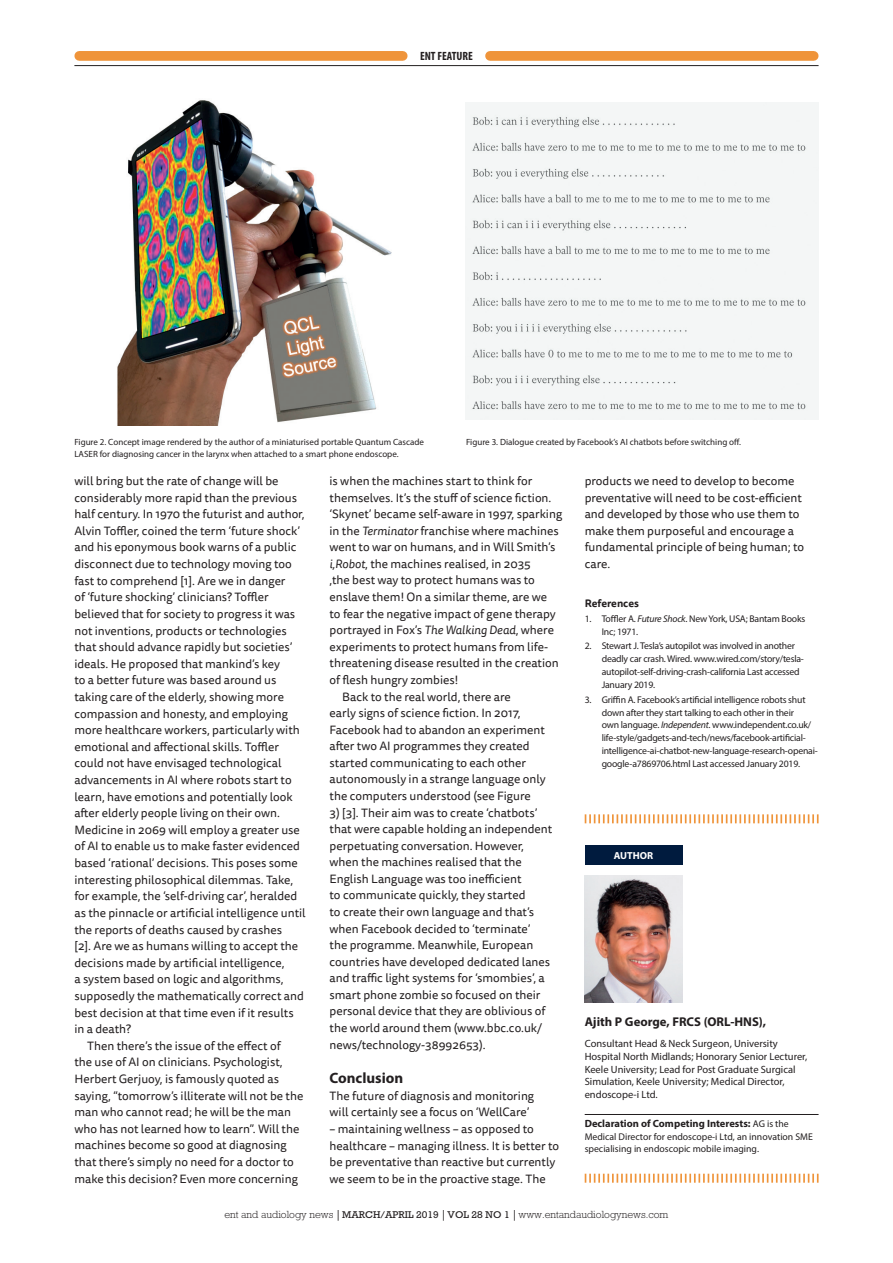
<style>
.page{position:relative;width:893px;height:1263px;background:#fff}
.page>*{position:absolute;margin:0;border:0;box-sizing:border-box;transform-origin:0 0}
.Feature_Subhead{font:700 15px "Myriad Pro";color:#231f20}
.feature_Author_name{font:700 12.75px "Myriad Pro";color:#231f20}
.feature_body_no_inde{font:12px/16.6px "Tisa Sans Pro";color:#231f20}
.feature_Body_Indent{font:12px/16.5px "Tisa Sans Pro";color:#231f20}
.t1{font:700 condensed 12px "Myriad Pro";color:#231f20}
.feature_author_bioda{font:10.5px/12.6px "Myriad Pro";color:#231f20}
.t2{font:300 10.5px "Rockwell";color:#231f20}
.feature_Author_decla{font:700 10.5px "Myriad Pro";color:#231f20}
.feature_Ref_title{font:700 10.5px "Tisa Sans Pro";color:#231f20}
.t3{font:700 10.2px "Myriad Pro";color:#fff}
.feature_Ref_body{font:9.75px/12.8px "Myriad Pro";letter-spacing:-.02em;color:#231f20}
.feature_Author_decla-2{font:9.75px/11.7px "Myriad Pro";color:#231f20}
.feature_Caption{font:9px/12px "Myriad Pro";color:#231f20}
.s1{font-style:italic}
.s2{font-weight:400;font-size:9.75px}
.s3{font-family:"Adobe Caslon Pro";font-weight:700}
.s4{font-weight:400;font-size:10.05px}
</style>
<div class="page">
<hr style="left:74px;top:65px;width:745px;height:1px;background:#231f20">
<div style="left:79px;top:51px;width:324px;height:10px;background:#ef943a"></div>
<div style="left:490px;top:51px;width:324px;height:10px;background:#ef943a"></div>
<img style="left:117px;top:100px;width:275px;height:325px">
<img style="left:466px;top:102px;width:353px;height:318px">
<img style="left:585px;top:876px;width:97px;height:126px">
<div style="left:585px;top:845px;width:97px;height:19px;background:#001b3e"></div>
<hr style="left:585px;top:1114px;width:234px;height:1px;background:#231f20">
<svg style="left:585px;top:814px;width:234px;height:9px"></svg>
<svg style="left:585px;top:1174px;width:234px;height:9px"></svg>
<p class="t1" style="left:420px;top:49px;width:54px">ENT FEATURE</p>
<p class="feature_Caption" style="left:74px;top:436px;width:351px">Figure 2. Concept image rendered by the author of a miniaturised portable Quantum Cascade<br>LASER for diagnosing cancer in the larynx when attached to a smart phone endoscope.</p>
<p class="feature_Caption" style="left:466px;top:436px;width:276px">Figure 3. Dialogue created by Facebook’s AI chatbots before switching off.</p>
<p class="feature_body_no_inde" style="left:74px;top:473px;width:233px">will bring but the rate of change will be considerably more rapid than the previous half century. In 1970 the futurist and author, Alvin Toffler, coined the term ‘future shock’ and his eponymous book warns of a public disconnect due to technology moving too fast to comprehend [1]. Are we in danger<br>of ‘future shocking’ clinicians? Toffler believed that for society to progress it was not inventions, products or technologies that should advance rapidly but societies’ ideals. He proposed that mankind’s key<br>to a better future was based around us taking care of the elderly, showing more compassion and honesty, and employing more healthcare workers, particularly with emotional and affectional skills. Toffler could not have envisaged technological advancements in AI where robots start to learn, have emotions and potentially look after elderly people living on their own.<br>Medicine in 2069 will employ a greater use of AI to enable us to make faster evidenced based ‘rational’ decisions. This poses some interesting philosophical dilemmas. Take, for example, the ‘self-driving car’, heralded as the pinnacle or artificial intelligence until the reports of deaths caused by crashes<br>[2]. Are we as humans willing to accept the decisions made by artificial intelligence,<br>a system based on logic and algorithms, supposedly the mathematically correct and best decision at that time even if it results in a death?</p>
<p class="feature_Body_Indent" style="left:74px;top:1037px;width:230px;text-indent:13px">Then there’s the issue of the effect of<br>the use of AI on clinicians. Psychologist, Herbert Gerjuoy, is famously quoted as saying, “tomorrow’s illiterate will not be the man who cannot read; he will be the man who has not learned how to learn”. Will the machines become so good at diagnosing that there’s simply no need for a doctor to make this decision? Even more concerning</p>
<p class="feature_Body_Indent" style="left:330px;top:473px;width:234px">is when the machines start to think for themselves. It’s the stuff of science fiction. ‘Skynet’ became self-aware in 1997, sparking in the <span class="s1">Terminator</span> franchise where machines went to war on humans, and in Will Smith’s <span class="s1">i,Robot</span>, the machines realised, in 2035<br>,the best way to protect humans was to enslave them! On a similar theme, are we<br>to fear the negative impact of gene therapy portrayed in Fox’s <span class="s1">The Walking Dead</span>, where experiments to protect humans from life&shy;threatening disease resulted in the creation of flesh hungry zombies!</p>
<p class="feature_Body_Indent" style="left:330px;top:688px;width:218px;text-indent:13px">Back to the real world, there are<br>early signs of science fiction. In 2017, Facebook had to abandon an experiment after two AI programmes they created started communicating to each other autonomously in a strange language only the computers understood (see Figure</p>
<p class="feature_Body_Indent" style="left:330px;top:804px;width:224px">3) [3]. Their aim was to create ‘chatbots’ that were capable holding an independent perpetuating conversation. However, when the machines realised that the English Language was too inefficient<br>to communicate quickly, they started<br>to create their own language and that’s when Facebook decided to ‘terminate’<br>the programme. Meanwhile, European countries have developed dedicated lanes and traffic light systems for ‘smombies’, a smart phone zombie so focused on their personal device that they are oblivious of the world around them (www.bbc.co.uk/ news/technology-38992653).</p>
<p class="Feature_Subhead" style="left:330px;top:1068px;width:75px">Conclusion</p>
<p class="feature_body_no_inde" style="left:330px;top:1088px;width:206px">The future of diagnosis and monitoring will certainly see a focus on ‘WellCare’</p>
<p class="feature_body_no_inde" style="left:330px;top:1121px;width:231px">– maintaining wellness – as opposed to healthcare – managing illness. It is better to be preventative than reactive but currently we seem to be in the proactive stage. The</p>
<p class="feature_body_no_inde" style="left:585px;top:473px;width:221px">products we need to develop to become preventative will need to be cost-efficient and developed by those who use them to make them purposeful and encourage a fundamental principle of being human; to care.</p>
<p class="feature_Ref_title" style="left:585px;top:595px;width:56px">References</p>
<p class="feature_Ref_body" style="left:602px;top:612px;width:205px;text-indent:-17px">1. Toffler A. <span class="s1">Future Shock</span>. New York, USA; Bantam Books<br>Inc; 1971.</p>
<p class="feature_Ref_body" style="left:602px;top:640px;width:204px;text-indent:-17px">2. Stewart J. Tesla’s autopilot was involved in another deadly car crash. Wired. www.wired.com/story/tesla&shy;autopilot-self-driving-crash-california Last accessed January 2019.</p>
<p class="feature_Ref_body" style="left:602px;top:693px;width:218px;text-indent:-17px">3. Griffin A. Facebook’s artificial intelligence robots shut down after they start talking to each other in their<br>own language. <span class="s1">Independent</span>. www.independent.co.uk/ life-style/gadgets-and-tech/news/facebook-artificial&shy;intelligence-ai-chatbot-new-language-research-openai&shy;google-a7869706.html Last accessed January 2019.</p>
<p class="t3" style="left:614px;top:848px;width:41px">AUTHOR</p>
<p class="feature_Author_name" style="left:585px;top:1014px;width:183px">Ajith P George, FRCS (ORL-HNS),</p>
<p class="feature_author_bioda" style="left:585px;top:1037px;width:224px">Consultant Head &amp; Neck Surgeon, University Hospital North Midlands; Honorary Senior Lecturer, Keele University; Lead for Post Graduate Surgical Simulation, Keele University; Medical Director, endoscope-i Ltd.</p>
<p class="feature_Author_decla" style="left:585px;top:1117px;width:206px">Declaration of Competing Interests: <span class="s2">AG is the</span></p>
<p class="feature_Author_decla-2" style="left:585px;top:1131px;width:230px">Medical Director for endoscope-i Ltd, an innovation SME specialising in endoscopic mobile imaging.</p>
<p class="t2" style="left:225px;top:1208px;width:445px">ent and audiology news <span class="s3">|</span> <span class="s4">MARCH/APRIL 2019</span> <span class="s3">|</span> <span class="s4">VOL 28 NO 1</span> <span class="s3">|</span> www.entandaudiologynews.com</p>
</div>
